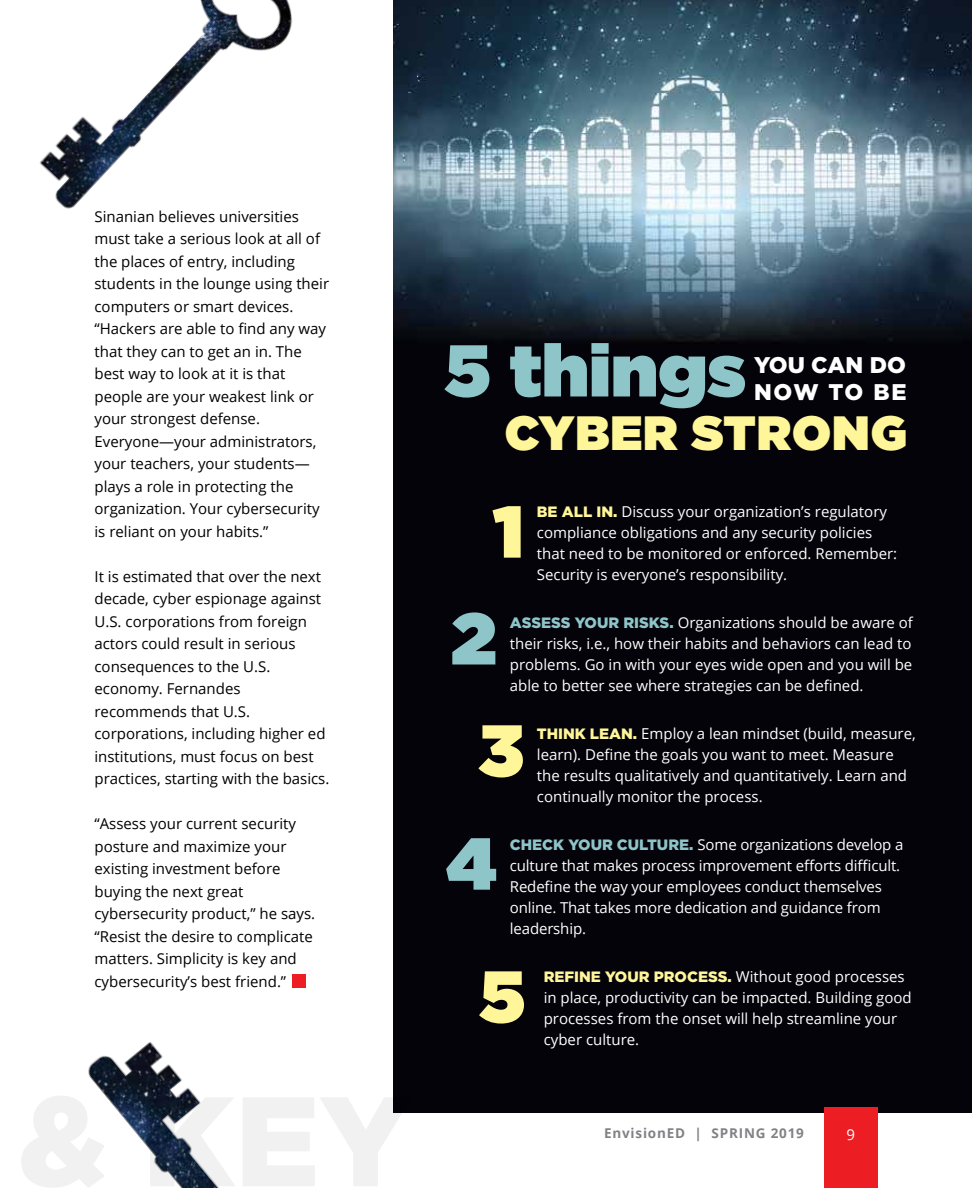
<style>
.page{position:relative;width:972px;height:1188px;background:#fff}
.page>*{position:absolute;margin:0;border:0;box-sizing:border-box;transform-origin:0 0}
.t1{font:900 73.2px "Gotham";color:#8ec5c9}
.t2{font:900 73.05px "Gotham";color:#fff699}
.t3{font:900 73.05px "Gotham";color:#8ec5c9}
.t4{font:900 48.15px "Gotham";letter-spacing:.02em;color:#fff699}
.t5{font:900 22.65px/27.2px "Gotham";color:#fff}
.t6{font:15px/22.5px "Open Sans";color:#000}
.t7{font:15px/21px "Open Sans";color:#fff}
.t8{font:700 13.5px "Open Sans";letter-spacing:.06em;color:#808285}
.s1{font-family:"Gotham";font-weight:900;color:#fff699}
.s2{font-family:"Gotham";font-weight:900;color:#8ec5c9}
</style>
<div class="page">
<img style="left:39px;top:0;width:253px;height:209px">
<img style="left:393px;top:0;width:579px;height:1112px">
<div style="left:824px;top:1107px;width:54px;height:81px;background:#ed1d24"></div>
<div style="left:292px;top:975px;width:14px;height:13px;background:#ed1d24"></div>
<img style="left:88px;top:1042px;width:131px;height:146px">
<p class="t6" style="left:94px;top:205px;width:236px">Sinanian believes universities must take a serious look at all of the places of entry, including students in the lounge using their computers or smart devices. “Hackers are able to find any way that they can to get an in. The best way to look at it is that people are your weakest link or your strongest defense.<br>Everyone—your administrators, your teachers, your students— plays a role in protecting the organization. Your cybersecurity is reliant on your habits.”</p>
<p class="t6" style="left:94px;top:565px;width:236px">It is estimated that over the next decade, cyber espionage against<br>U.S. corporations from foreign actors could result in serious consequences to the U.S. economy. Fernandes recommends that U.S. corporations, including higher ed institutions, must focus on best practices, starting with the basics.</p>
<p class="t6" style="left:94px;top:812px;width:222px">“Assess your current security posture and maximize your existing investment before buying the next great cybersecurity product,” he says. “Resist the desire to complicate matters. Simplicity is key and cybersecurity’s best friend.”</p>
<h1 class="t1" style="left:445px;top:318px;width:303px">5 things</h1>
<h3 class="t4" style="left:505px;top:398px;width:404px">CYBER STRONG</h3>
<h3 class="t5" style="left:754px;top:351px;width:154px">YOU CAN DO<br>NOW TO BE</h3>
<p class="t7" style="left:537px;top:501px;width:362px"><span class="s1">BE ALL IN.</span> Discuss your organization’s regulatory compliance obligations and any security policies that need to be monitored or enforced. Remember:<br>Security is everyone’s responsibility.</p>
<p class="t7" style="left:510px;top:612px;width:404px;text-align:justify"><span class="s2">ASSESS YOUR RISKS.</span> Organizations should be aware of their risks, i.e., how their habits and behaviors can lead to problems. Go in with your eyes wide open and you will be able to better see where strategies can be defined.</p>
<p class="t7" style="left:537px;top:723px;width:380px"><span class="s1">THINK LEAN.</span> Employ a lean mindset (build, measure, learn). Define the goals you want to meet. Measure the results qualitatively and quantitatively. Learn and continually monitor the process.</p>
<p class="t7" style="left:510px;top:834px;width:395px"><span class="s2">CHECK YOUR CULTURE.</span> Some organizations develop a culture that makes process improvement efforts difficult.<br>Redefine the way your employees conduct themselves online. That takes more dedication and guidance from leadership.</p>
<p class="t7" style="left:544px;top:966px;width:370px"><span class="s1">REFINE YOUR PROCESS.</span> Without good processes in place, productivity can be impacted. Building good processes from the onset will help streamline your cyber culture.</p>
<h2 class="t2" style="left:493px;top:479px;width:32px">1</h2>
<h2 class="t3" style="left:451px;top:586px;width:47px">2</h2>
<h2 class="t2" style="left:479px;top:698px;width:47px">3</h2>
<h2 class="t3" style="left:446px;top:811px;width:52px">4</h2>
<h2 class="t2" style="left:479px;top:944px;width:47px">5</h2>
<p class="t8" style="left:604px;top:1124px;width:201px">EnvisionED | SPRING 2019</p>
<p class="t7" style="left:846px;top:1123px;width:10px">9</p>
</div>
